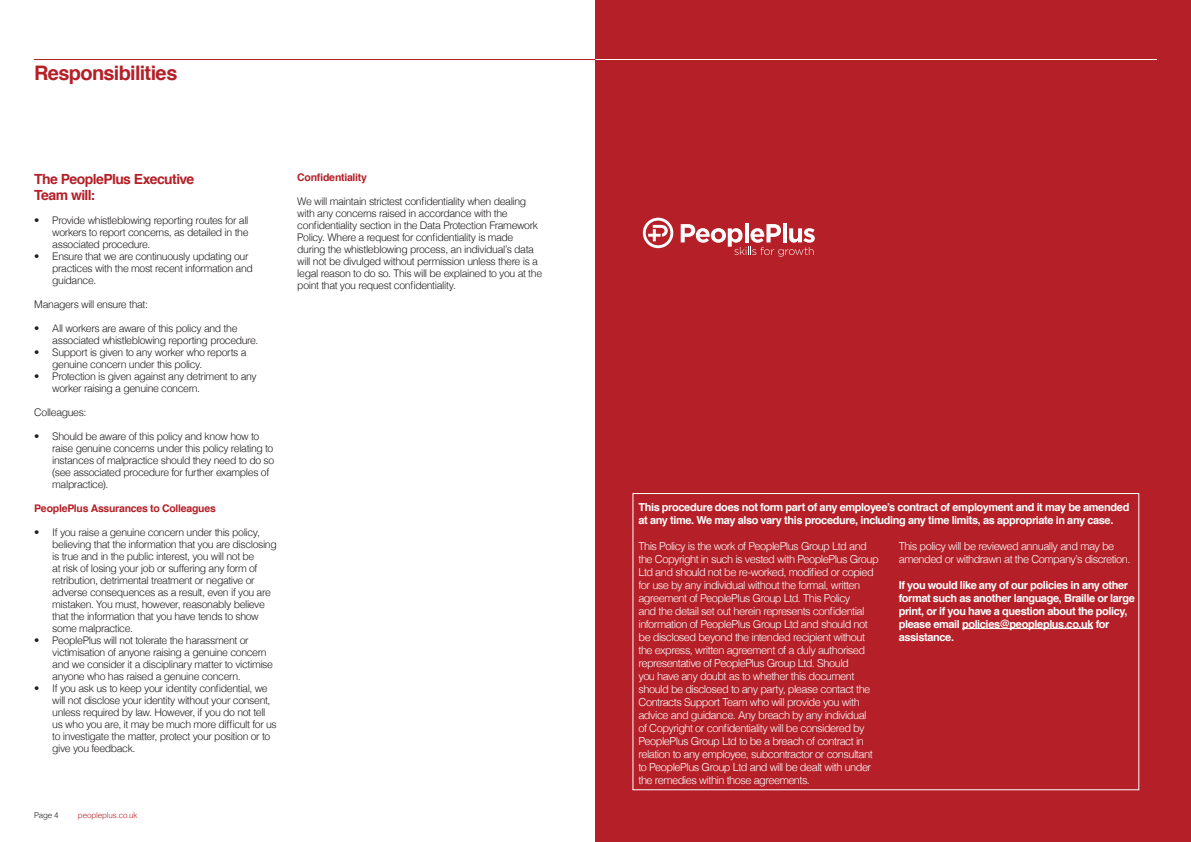
<style>
.page{position:relative;width:1191px;height:842px;background:#fff}
.page>*{position:absolute;margin:0;border:0;box-sizing:border-box;transform-origin:0 0}
.t1{font:700 20px "Helvetica";letter-spacing:-.035em;color:#b51f27}
.t2{font:700 14px "Helvetica";letter-spacing:-.045em;color:#b51f27}
.t3{font:300 11px/13px "Helvetica";letter-spacing:-.05em;color:#fff}
.t4{font:700 11px/13px "Helvetica";letter-spacing:-.035em;color:#fff}
.t5{font:300 10.5px/12px "Helvetica";letter-spacing:-.035em;color:#231f20}
.t6{font:700 10.5px "Helvetica";letter-spacing:-.025em;color:#b51f27}
.t7{font:300 8px "Helvetica";letter-spacing:-.015em;color:#b51f27}
.t8{font:300 8px "Helvetica";color:#231f20}
</style>
<div class="page">
<div style="left:595px;top:0;width:596px;height:842px;background:#b51f27"></div>
<svg style="left:643px;top:218px;width:30px;height:30px"></svg>
<svg style="left:680px;top:224px;width:134px;height:33px"></svg>
<hr style="left:34px;top:59px;width:1123px;height:1px;background:#b51f27">
<hr style="left:962px;top:628px;width:131px;height:1px;background:#fff">
<div style="left:632px;top:493px;width:507px;height:297px;border:1px solid #fff"></div>
<hr style="left:595px;top:59px;width:562px;height:1px;background:#fff">
<p class="t1" style="left:34px;top:57px;width:145px">Responsibilities</p>
<p class="t2" style="left:34px;top:168px;width:162px">The PeoplePlus Executive</p>
<p class="t2" style="left:34px;top:184px;width:62px">Team will:</p>
<p class="t5" style="left:52px;top:213px;width:198px;text-align:justify;text-indent:-18px">• Provide whistleblowing reporting routes for all workers to report concerns, as detailed in the associated procedure.</p>
<p class="t5" style="left:52px;top:249px;width:202px;text-indent:-18px">• Ensure that we are continuously updating our practices with the most recent information and guidance.</p>
<p class="t5" style="left:34px;top:297px;width:115px">Managers will ensure that:</p>
<p class="t5" style="left:52px;top:321px;width:208px;text-indent:-18px">• All workers are aware of this policy and the associated whistleblowing reporting procedure.</p>
<p class="t5" style="left:52px;top:345px;width:196px;text-indent:-18px">• Support is given to any worker who reports a genuine concern under this policy.</p>
<p class="t5" style="left:52px;top:369px;width:206px;text-indent:-18px">• Protection is given against any detriment to any worker raising a genuine concern.</p>
<p class="t5" style="left:34px;top:405px;width:54px">Colleagues:</p>
<p class="t5" style="left:52px;top:429px;width:223px;text-indent:-18px">• Should be aware of this policy and know how to raise genuine concerns under this policy relating to instances of malpractice should they need to do so (see associated procedure for further examples of malpractice).</p>
<p class="t6" style="left:34px;top:500px;width:183px">PeoplePlus Assurances to Colleagues</p>
<p class="t5" style="left:52px;top:525px;width:226px;text-indent:-18px">• If you raise a genuine concern under this policy, believing that the information that you are disclosing is true and in the public interest, you will not be<br>at risk of losing your job or suffering any form of retribution, detrimental treatment or negative or adverse consequences as a result, even if you are mistaken. You must, however, reasonably believe that the information that you have tends to show some malpractice.</p>
<p class="t5" style="left:52px;top:633px;width:222px;text-indent:-18px">• PeoplePlus will not tolerate the harassment or victimisation of anyone raising a genuine concern and we consider it a disciplinary matter to victimise anyone who has raised a genuine concern.</p>
<p class="t5" style="left:52px;top:681px;width:226px;text-indent:-18px">• If you ask us to keep your identity confidential, we will not disclose your identity without your consent, unless required by law. However, if you do not tell us who you are, it may be much more difficult for us to investigate the matter, protect your position or to give you feedback.</p>
<p class="t6" style="left:297px;top:169px;width:71px">Confidentiality</p>
<p class="t5" style="left:297px;top:195px;width:246px">We will maintain strictest confidentiality when dealing with any concerns raised in accordance with the confidentiality section in the Data Protection Framework Policy. Where a request for confidentiality is made during the whistleblowing process, an individual’s data will not be divulged without permission unless there is a legal reason to do so. This will be explained to you at the point that you request confidentiality.</p>
<p class="t8" style="left:34px;top:809px;width:26px">Page 4</p>
<p class="t7" style="left:78px;top:809px;width:61px">peopleplus.co.uk</p>
<p class="t4" style="left:638px;top:500px;width:492px">This procedure does not form part of any employee’s contract of employment and it may be amended at any time. We may also vary this procedure, including any time limits, as appropriate in any case.</p>
<p class="t3" style="left:638px;top:538px;width:242px">This Policy is the work of PeoplePlus Group Ltd and the Copyright in such is vested with PeoplePlus Group Ltd and should not be re-worked, modified or copied for use by any individual without the formal, written agreement of PeoplePlus Group Ltd. This Policy<br>and the detail set out herein represents confidential information of PeoplePlus Group Ltd and should not be disclosed beyond the intended recipient without the express, written agreement of a duly authorised representative of PeoplePlus Group Ltd. Should<br>you have any doubt as to whether this document should be disclosed to any party, please contact the Contracts Support Team who will provide you with advice and guidance. Any breach by any individual<br>of Copyright or confidentiality will be considered by PeoplePlus Group Ltd to be a breach of contract in relation to any employee, subcontractor or consultant to PeoplePlus Group Ltd and will be dealt with under the remedies within those agreements.</p>
<p class="t3" style="left:898px;top:538px;width:233px">This policy will be reviewed annually and may be amended or withdrawn at the Company’s discretion.</p>
<p class="t4" style="left:898px;top:578px;width:238px">If you would like any of our policies in any other format such as another language, Braille or large print, or if you have a question about the policy, please email policies@peopleplus.co.uk for assistance.</p>
</div>
